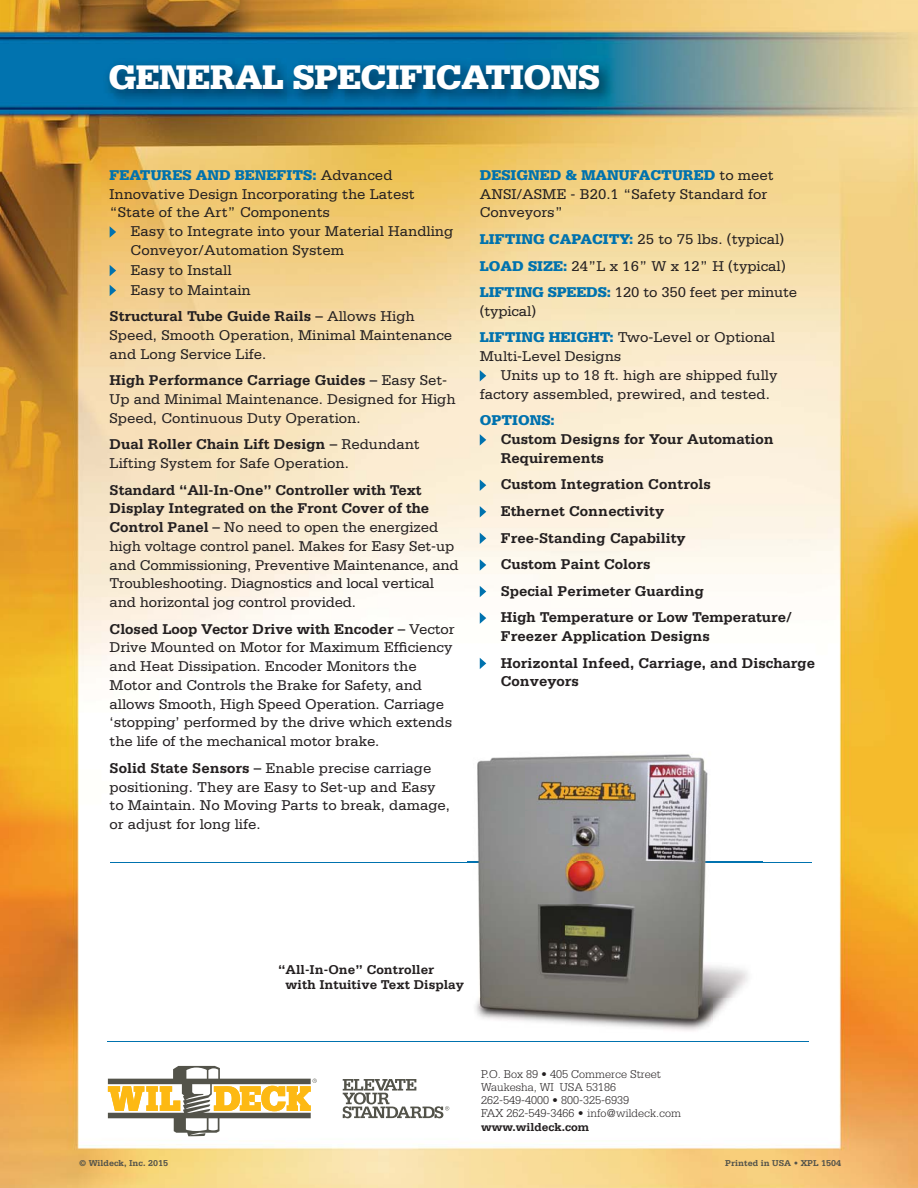
<style>
.page{position:relative;width:918px;height:1188px;background:#fff}
.page>*{position:absolute;margin:0;border:0;box-sizing:border-box;transform-origin:0 0}
.t1{font:900 36px "Serifa";letter-spacing:-.02em;color:#fff}
.t2{font:15px/18.8px "Serifa";color:#231f20}
.t3{font:700 15px/26.5px "Serifa";color:#231f20}
.t4{font:900 15px "Serifa";color:#0072ae}
.t5{font:700 13.5px/15px "Serifa";color:#231f20}
.t6{font:300 12px/13.2px "Serifa";color:#231f20}
.t7{font:700 9px "Serifa";color:#53534a}
.s1{font-weight:900;color:#0072ae}
.s2{font-weight:700}
</style>
<div class="page">
<img style="left:0;top:0;width:918px;height:1188px">
<img style="left:103px;top:58px;width:513px;height:48px">
<svg style="left:110px;top:226px;width:6px;height:12px"></svg>
<svg style="left:110px;top:265px;width:6px;height:11px"></svg>
<svg style="left:110px;top:285px;width:6px;height:11px"></svg>
<svg style="left:480px;top:370px;width:6px;height:11px"></svg>
<svg style="left:480px;top:434px;width:6px;height:12px"></svg>
<svg style="left:480px;top:480px;width:6px;height:11px"></svg>
<svg style="left:480px;top:506px;width:6px;height:11px"></svg>
<svg style="left:480px;top:533px;width:6px;height:11px"></svg>
<svg style="left:480px;top:559px;width:6px;height:12px"></svg>
<svg style="left:480px;top:586px;width:6px;height:11px"></svg>
<svg style="left:480px;top:612px;width:6px;height:12px"></svg>
<svg style="left:480px;top:658px;width:6px;height:11px"></svg>
<hr style="left:110px;top:862px;width:701px;height:1px;background:#0072ae">
<hr style="left:107px;top:1041px;width:702px;height:1px;background:#0072ae">
<svg style="left:343px;top:1079px;width:106px;height:39px"></svg>
<svg style="left:108px;top:1066px;width:209px;height:70px"></svg>
<img style="left:468px;top:718px;width:295px;height:327px">
<img style="left:468px;top:862px;width:295px;height:1px">
<img style="left:468px;top:1041px;width:295px;height:1px">
<h1 class="t1" style="left:109px;top:64px;width:493px">GENERAL SPECIFICATIONS</h1>
<p class="t2" style="left:110px;top:167px;width:307px"><span class="s1">FEATURES AND BENEFITS:</span> Advanced<br>Innovative Design Incorporating the Latest “State of the Art” Components</p>
<p class="t2" style="left:131px;top:223px;width:324px;line-height:19.5px">Easy to Integrate into your Material Handling<br>Conveyor/Automation System<br>Easy to Install<br>Easy to Maintain</p>
<p class="t2" style="left:110px;top:308px;width:344px"><span class="s2">Structural Tube Guide Rails –</span> Allows High<br>Speed, Smooth Operation, Minimal Maintenance and Long Service Life.</p>
<p class="t2" style="left:110px;top:372px;width:347px"><span class="s2">High Performance Carriage Guides –</span> Easy Set-<br>Up and Minimal Maintenance. Designed for High<br>Speed, Continuous Duty Operation.</p>
<p class="t2" style="left:110px;top:436px;width:312px"><span class="s2">Dual Roller Chain Lift Design –</span> Redundant<br>Lifting System for Safe Operation.</p>
<p class="t2" style="left:110px;top:482px;width:351px"><span class="s2">Standard “All-In-One” Controller with Text Display Integrated on the Front Cover of the Control Panel –</span> No need to open the energized high voltage control panel. Makes for Easy Set-up and Commissioning, Preventive Maintenance, and Troubleshooting. Diagnostics and local vertical and horizontal jog control provided.</p>
<p class="t2" style="left:110px;top:621px;width:347px"><span class="s2">Closed Loop Vector Drive with Encoder –</span> Vector Drive Mounted on Motor for Maximum Efficiency and Heat Dissipation. Encoder Monitors the Motor and Controls the Brake for Safety, and allows Smooth, High Speed Operation. Carriage ‘stopping’ performed by the drive which extends the life of the mechanical motor brake.</p>
<p class="t2" style="left:110px;top:760px;width:342px"><span class="s2">Solid State Sensors –</span> Enable precise carriage positioning. They are Easy to Set-up and Easy to Maintain. No Moving Parts to break, damage, or adjust for long life.</p>
<p class="t2" style="left:480px;top:167px;width:295px"><span class="s1">DESIGNED &amp; MANUFACTURED</span> to meet<br>ANSI/ASME - B20.1 “Safety Standard for<br>Conveyors”</p>
<p class="t2" style="left:480px;top:227px;width:319px;line-height:26.5px"><span class="s1">LIFTING CAPACITY:</span> 25 to 75 lbs. (typical)<br><span class="s1">LOAD SIZE:</span> 24”L x 16” W x 12” H (typical)<br><span class="s1">LIFTING SPEEDS:</span> 120 to 350 feet per minute</p>
<p class="t2" style="left:480px;top:299px;width:297px;line-height:26.5px">(typical)<br><span class="s1">LIFTING HEIGHT:</span> Two-Level or Optional</p>
<p class="t2" style="left:480px;top:348px;width:143px">Multi-Level Designs</p>
<p class="t2" style="left:501px;top:367px;width:278px">Units up to 18 ft. high are shipped fully</p>
<p class="t2" style="left:480px;top:386px;width:292px">factory assembled, prewired, and tested.</p>
<p class="t4" style="left:480px;top:415px;width:77px">OPTIONS:</p>
<p class="t3" style="left:501px;top:431px;width:275px;line-height:18.8px">Custom Designs for Your Automation<br>Requirements</p>
<p class="t3" style="left:501px;top:472px;width:293px">Custom Integration Controls<br>Ethernet Connectivity<br>Free-Standing Capability<br>Custom Paint Colors<br>Special Perimeter Guarding<br>High Temperature or Low Temperature/</p>
<p class="t3" style="left:501px;top:624px;width:316px">Freezer Application Designs<br>Horizontal Infeed, Carriage, and Discharge</p>
<p class="t3" style="left:501px;top:669px;width:80px">Conveyors</p>
<p class="t5" style="left:286px;top:964px;width:180px;text-indent:-8px">“All-In-One” Controller with Intuitive Text Display</p>
<p class="t6" style="left:481px;top:1068px;width:202px">P.O. Box 89 • 405 Commerce Street<br>Waukesha, WI USA 53186<br>262-549-4000 • 800-325-6939<br>FAX 262-549-3466 <span class="s2">•</span> info@wildeck.com <span class="s2">www.wildeck.com</span></p>
<p class="t7" style="left:79px;top:1160px;width:91px">© Wildeck, Inc. 2015</p>
<p class="t7" style="left:725px;top:1160px;width:118px">Printed in USA • XPL 1504</p>
</div>
